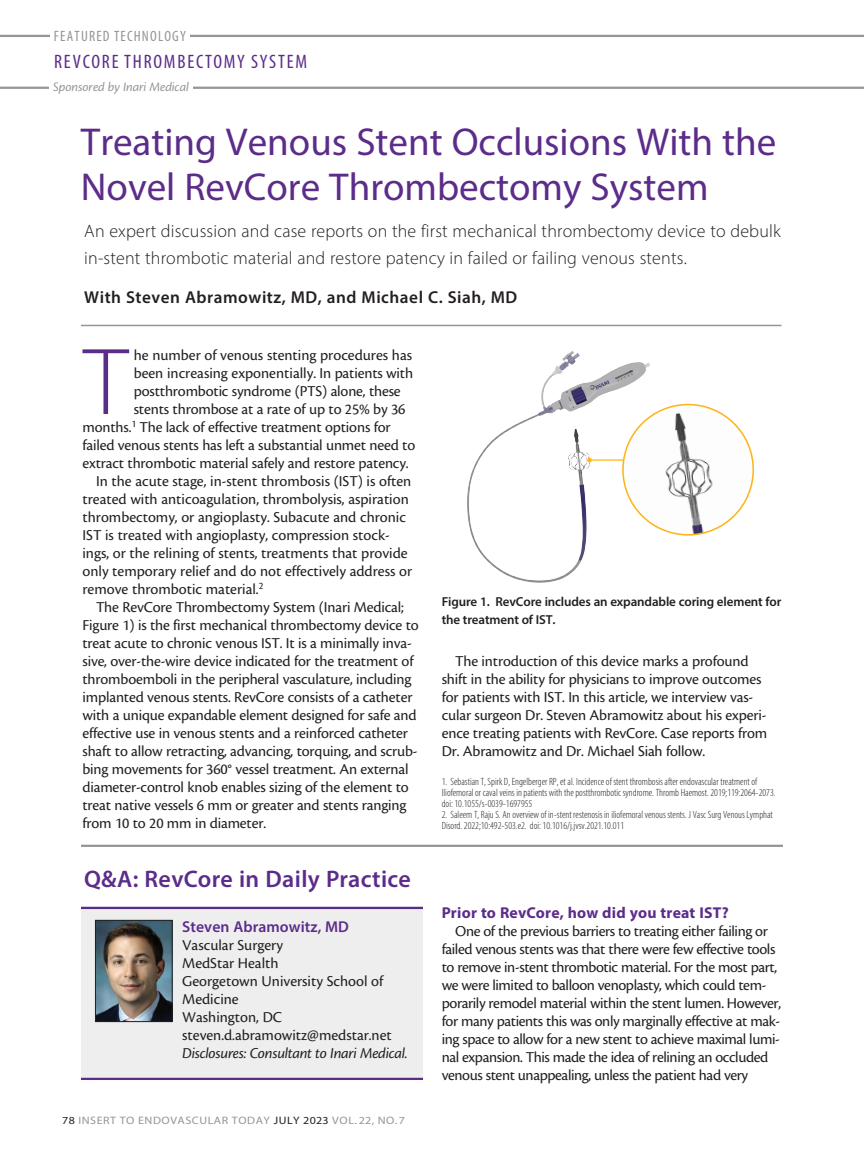
<style>
.page{position:relative;width:864px;height:1161px;background:#fff}
.page>*{position:absolute;margin:0;border:0;box-sizing:border-box;transform-origin:0 0}
.body_first{font:300 95.85px "Myriad Pro";color:#5c2c8a}
.headline{font:39px/45px "Myriad Pro";color:#5c2c8a}
.Subhead_Special_no_l{font:600 24px "Myriad Pro";letter-spacing:.015em;color:#5c2c8a}
.t1{font:condensed 19.5px "Myriad Pro";letter-spacing:.09em;color:#5c2c8a}
.deck{font:300 18px/27px "Myriad Pro";letter-spacing:.01em;color:#231f20}
.author{font:600 17.25px "Myriad Pro";letter-spacing:.03em;color:#231f20}
.body{font:15.75px/18px "Cronos Pro";letter-spacing:-.01em;color:#231f20}
.body_first-2{font:15.75px "Cronos Pro";letter-spacing:-.01em;color:#231f20}
.bio_info{font:15.75px/18px "Cronos Pro";color:#231f20}
.bio_info-2{font:italic 15.75px "Cronos Pro";letter-spacing:-.02em;color:#231f20}
.subhead_question{font:700 15.75px "Myriad Pro";letter-spacing:.015em;color:#5c2c8a}
.bio_name{font:600 15.75px "Myriad Pro";letter-spacing:.005em;color:#5c2c8a}
.t2{font:condensed 15px "Myriad Pro";letter-spacing:.08em;color:#939598}
.t3{font:italic 13.5px "Cronos Pro";letter-spacing:-.01em;color:#939598}
.t4{font:600 13.05px/18px "Myriad Pro";letter-spacing:-.01em;color:#231f20}
.t5{font:10.8px "Myriad Pro";letter-spacing:.045em;color:#939598;scale:1.11 1}
.footnote{font:300 condensed 10.5px/11.1px "Myriad Pro";color:#231f20}
.s1{color:#231f20}
</style>
<div class="page">
<svg style="left:0;top:34px;width:864px;height:55px"></svg>
<div style="left:50px;top:30px;width:140px;height:14px;background:#fff"></div>
<div style="left:49px;top:79px;width:144px;height:14px;background:#fff"></div>
<hr style="left:81px;top:325px;width:701px;height:1px;background:#939598">
<div style="left:81px;top:907px;width:342px;height:173px;background:#eeeeef"></div>
<hr style="left:81px;top:907px;width:342px;height:2px;background:#5c2c8a">
<hr style="left:81px;top:1078px;width:342px;height:2px;background:#5c2c8a">
<img style="left:97px;top:922px;width:73px;height:98px">
<div style="left:95px;top:920px;width:77px;height:102px;border:1px solid #231f20"></div>
<hr style="left:81px;top:845px;width:702px;height:2px;background:#939598">
<img style="left:467px;top:351px;width:183px;height:231px">
<img style="left:623px;top:405px;width:130px;height:130px;border-radius:65px">
<svg style="left:587px;top:458px;width:5px;height:4px"></svg>
<hr style="left:591px;top:459px;width:33px;height:2px;background:#fcb61c">
<p class="t2" style="left:54px;top:27px;width:134px">FEATURED TECHNOLOGY</p>
<p class="t1" style="left:54px;top:50px;width:254px">REVCORE THROMBECTOMY SYSTEM</p>
<p class="t3" style="left:53px;top:79px;width:137px">Sponsored by Inari Medical</p>
<p class="headline" style="left:81px;top:118px;width:697px">Treating Venous Stent Occlusions With the<br>Novel RevCore Thrombectomy System</p>
<p class="deck" style="left:84px;top:217px;width:698px">An expert discussion and case reports on the first mechanical thrombectomy device to debulk in-stent thrombotic material and restore patency in failed or failing venous stents.</p>
<p class="author" style="left:84px;top:286px;width:435px">With Steven Abramowitz, MD, and Michael C. Siah, MD</p>
<p class="body_first" style="left:83px;top:324px;width:46px">T</p>
<p class="body_first-2" style="left:134px;top:346px;width:280px">he number of venous stenting procedures has</p>
<p class="body_first-2" style="left:134px;top:364px;width:281px">been increasing exponentially. In patients with</p>
<p class="body_first-2" style="left:134px;top:382px;width:268px">postthrombotic syndrome (PTS) alone, these</p>
<p class="body_first-2" style="left:134px;top:400px;width:273px">stents thrombose at a rate of up to 25% by 36</p>
<p class="body_first-2" style="left:82px;top:418px;width:310px">months.<sup>1</sup> The lack of effective treatment options for</p>
<p class="body_first-2" style="left:82px;top:436px;width:334px">failed venous stents has left a substantial unmet need to</p>
<p class="body_first-2" style="left:82px;top:454px;width:328px">extract thrombotic material safely and restore patency.</p>
<p class="body" style="left:82px;top:472px;width:331px;text-indent:14px">In the acute stage, in-stent thrombosis (IST) is often treated with anticoagulation, thrombolysis, aspiration thrombectomy, or angioplasty. Subacute and chronic IST is treated with angioplasty, compression stock&shy;ings, or the relining of stents, treatments that provide only temporary relief and do not effectively address or remove thrombotic material.<sup>2</sup></p>
<p class="body" style="left:82px;top:598px;width:338px;text-indent:14px">The RevCore Thrombectomy System (Inari Medical; Figure 1) is the first mechanical thrombectomy device to treat acute to chronic venous IST. It is a minimally inva&shy;sive, over-the-wire device indicated for the treatment of thromboemboli in the peripheral vasculature, including implanted venous stents. RevCore consists of a catheter with a unique expandable element designed for safe and effective use in venous stents and a reinforced catheter shaft to allow retracting, advancing, torquing, and scrub&shy;bing movements for 360° vessel treatment. An external diameter-control knob enables sizing of the element to treat native vessels 6 mm or greater and stents ranging from 10 to 20 mm in diameter.</p>
<p class="Subhead_Special_no_l" style="left:84px;top:864px;width:328px">Q&amp;A: RevCore in Daily Practice</p>
<p class="bio_name" style="left:182px;top:917px;width:168px">Steven Abramowitz, MD</p>
<p class="bio_info" style="left:182px;top:936px;width:102px">Vascular Surgery</p>
<p class="bio_info" style="left:182px;top:954px;width:98px">MedStar Health</p>
<p class="bio_info" style="left:182px;top:972px;width:202px">Georgetown University School of<br>Medicine</p>
<p class="bio_info" style="left:182px;top:1008px;width:101px">Washington, DC</p>
<p class="bio_info" style="left:182px;top:1026px;width:211px">steven.d.abramowitz@medstar.net</p>
<p class="bio_info-2" style="left:182px;top:1044px;width:227px">Disclosures: Consultant to Inari Medical.</p>
<p class="t5" style="left:62px;top:1113px;width:310px"><span class="s1">78</span> INSERT TO ENDOVASCULAR TODAY <span class="s1">JULY 2023</span> VOL. 22, NO. 7</p>
<p class="t4" style="left:442px;top:593px;width:341px">Figure 1. RevCore includes an expandable coring element for the treatment of IST.</p>
<p class="body" style="left:442px;top:652px;width:327px;text-indent:14px">The introduction of this device marks a profound shift in the ability for physicians to improve outcomes for patients with IST. In this article, we interview vas&shy;cular surgeon Dr. Steven Abramowitz about his experi&shy;ence treating patients with RevCore. Case reports from Dr. Abramowitz and Dr. Michael Siah follow.</p>
<p class="footnote" style="left:442px;top:776px;width:335px">1. Sebastian T, Spirk D, Engelberger RP, et al. Incidence of stent thrombosis after endovascular treatment of<br>Iliofemoral or caval veins in patients with the postthrombotic syndrome. Thromb Haemost. 2019;119:2064-2073. doi: 10.1055/s-0039-1697955</p>
<p class="footnote" style="left:442px;top:809px;width:333px">2. Saleem T, Raju S. An overview of in-stent restenosis in iliofemoral venous stents. J Vasc Surg Venous Lymphat<br>Disord. 2022;10:492-503.e2. doi: 10.1016/j.jvsv.2021.10.011</p>
<p class="subhead_question" style="left:442px;top:902px;width:288px">Prior to RevCore, how did you treat IST?</p>
<p class="body" style="left:442px;top:922px;width:341px;text-indent:14px">One of the previous barriers to treating either failing or failed venous stents was that there were few effective tools to remove in-stent thrombotic material. For the most part, we were limited to balloon venoplasty, which could tem&shy;porarily remodel material within the stent lumen. However, for many patients this was only marginally effective at mak&shy;ing space to allow for a new stent to achieve maximal lumi&shy;nal expansion. This made the idea of relining an occluded venous stent unappealing, unless the patient had very</p>
</div>
